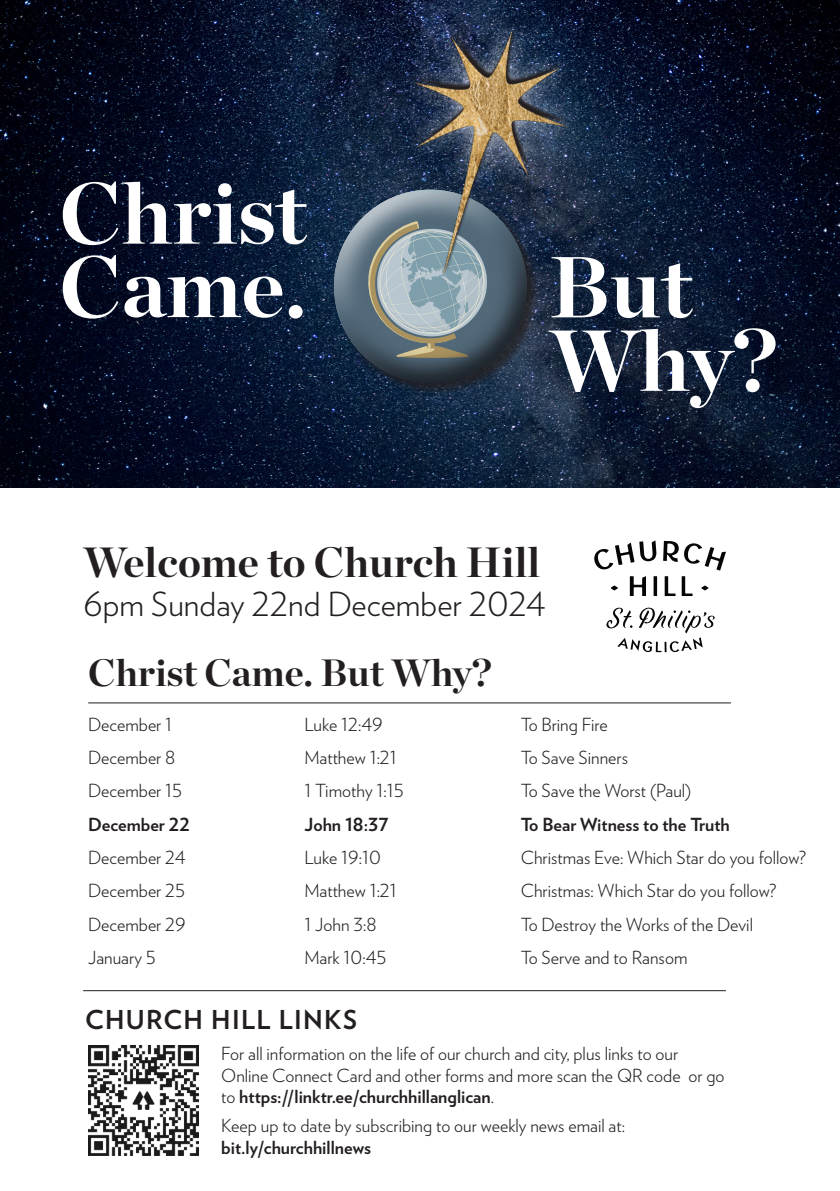
<style>
.page{position:relative;width:840px;height:1191px;background:#fff}
.page>*{position:absolute;margin:0;border:0;box-sizing:border-box;transform-origin:0 0}
.t1{font:700 86.4px/73.4px "Chronicle Display";color:#fff}
.Display{font:700 42.2px "Chronicle Display";color:#231f20}
.Body_copy{font:700 38px "Chronicle Display";color:#231f20}
.Service_date{font:300 33px "Verlag";color:#231f20}
.Headline{font:700 26px "Verlag";letter-spacing:.05em;color:#231f20}
.Body_copy-2{font:300 18px "Verlag";color:#231f20}
.Teaching_series{font:300 18px/21.6px "Verlag";color:#231f20}
.Body_copy-3{font:700 18px "Verlag";color:#231f20}
.s1{font-weight:700}
</style>
<div class="page">
<svg style="left:610px;top:585px;width:7px;height:5px"></svg>
<svg style="left:701px;top:585px;width:7px;height:5px"></svg>
<svg style="left:594px;top:540px;width:62px;height:30px"></svg>
<svg style="left:663px;top:541px;width:62px;height:29px"></svg>
<svg style="left:681px;top:576px;width:11px;height:20px"></svg>
<svg style="left:664px;top:576px;width:11px;height:20px"></svg>
<hr style="left:653px;top:576px;width:3px;height:20px;background:#040504">
<svg style="left:629px;top:576px;width:16px;height:20px"></svg>
<svg style="left:606px;top:607px;width:108px;height:45px"></svg>
<img style="left:0;top:0;width:839px;height:488px">
<div style="left:334px;top:190px;width:205px;height:206px;background:#231f20;opacity:.75"></div>
<div style="left:333px;top:187px;width:196px;height:143px;background:#fff;opacity:.75"></div>
<div style="left:333px;top:210px;width:196px;height:175px;background:#231f20;opacity:.75"></div>
<svg style="left:376px;top:0;width:230px;height:211px;background:#11213c"></svg>
<img style="left:365px;top:9px;width:224px;height:286px">
<img style="left:88px;top:1045px;width:110px;height:110px">
<hr style="left:83px;top:990px;width:642px;height:1px;background:#231f20">
<hr style="left:88px;top:702px;width:642px;height:1px;background:#231f20">
<p class="t1" style="left:59px;top:171px;width:249px">Christ<br>Came.</p>
<p class="t1" style="left:548px;top:244px;width:230px">But<br>Why?</p>
<p class="Display" style="left:83px;top:528px;width:458px">Welcome to Church Hill</p>
<p class="Service_date" style="left:83px;top:580px;width:464px">6pm Sunday 22nd December 2024</p>
<p class="Body_copy" style="left:88px;top:642px;width:405px">Christ Came. But Why?</p>
<p class="Body_copy-2" style="left:88px;top:711px;width:85px">December 1</p>
<p class="Body_copy-2" style="left:304px;top:711px;width:80px">Luke 12:49</p>
<p class="Body_copy-2" style="left:520px;top:711px;width:89px">To Bring Fire</p>
<p class="Body_copy-2" style="left:88px;top:744px;width:89px">December 8</p>
<p class="Body_copy-2" style="left:304px;top:744px;width:94px">Matthew 1:21</p>
<p class="Body_copy-2" style="left:520px;top:744px;width:109px">To Save Sinners</p>
<p class="Body_copy-2" style="left:88px;top:777px;width:96px">December 15</p>
<p class="Body_copy-2" style="left:304px;top:777px;width:101px">1 Timothy 1:15</p>
<p class="Body_copy-2" style="left:520px;top:777px;width:172px">To Save the Worst (Paul)</p>
<p class="Body_copy-3" style="left:88px;top:810px;width:103px">December 22</p>
<p class="Body_copy-3" style="left:304px;top:810px;width:86px">John 18:37</p>
<p class="Body_copy-3" style="left:520px;top:810px;width:210px">To Bear Witness to the Truth</p>
<p class="Body_copy-2" style="left:88px;top:844px;width:99px">December 24</p>
<p class="Body_copy-2" style="left:304px;top:844px;width:78px">Luke 19:10</p>
<p class="Body_copy-2" style="left:520px;top:844px;width:286px">Christmas Eve: Which Star do you follow?</p>
<p class="Body_copy-2" style="left:88px;top:877px;width:98px">December 25</p>
<p class="Body_copy-2" style="left:304px;top:877px;width:94px">Matthew 1:21</p>
<p class="Body_copy-2" style="left:520px;top:877px;width:257px">Christmas: Which Star do you follow?</p>
<p class="Body_copy-2" style="left:88px;top:911px;width:99px">December 29</p>
<p class="Body_copy-2" style="left:304px;top:911px;width:73px">1 John 3:8</p>
<p class="Body_copy-2" style="left:520px;top:911px;width:234px">To Destroy the Works of the Devil</p>
<p class="Body_copy-2" style="left:88px;top:944px;width:69px">January 5</p>
<p class="Body_copy-2" style="left:304px;top:944px;width:84px">Mark 10:45</p>
<p class="Body_copy-2" style="left:520px;top:944px;width:168px">To Serve and to Ransom</p>
<p class="Headline" style="left:85px;top:999px;width:273px">CHURCH HILL LINKS</p>
<p class="Teaching_series" style="left:221px;top:1041px;width:504px">For all information on the life of our church and city, plus links to our<br>Online Connect Card and other forms and more scan the QR code or go to <span class="s1">https://linktr.ee/churchhillanglican</span>.</p>
<p class="Teaching_series" style="left:221px;top:1113px;width:405px">Keep up to date by subscribing to our weekly news email at: <span class="s1">bit.ly/churchhillnews</span></p>
</div>
